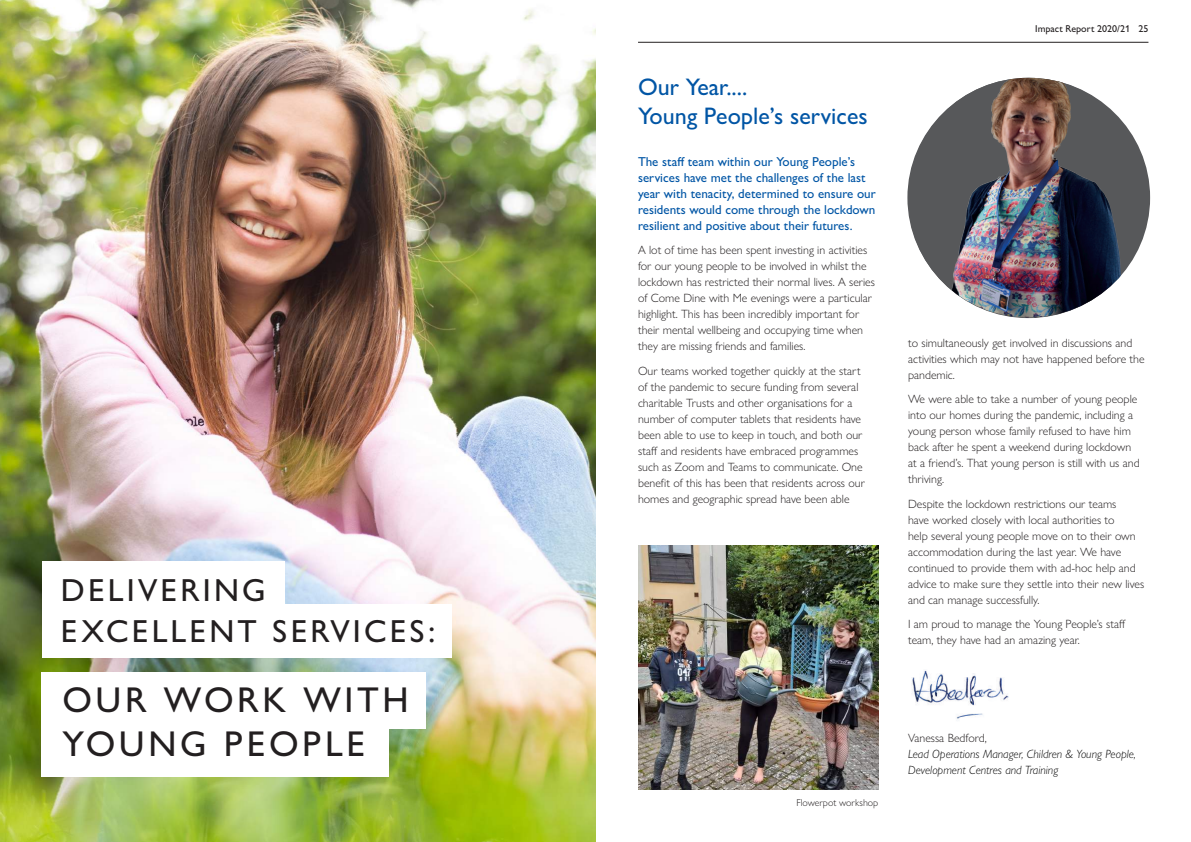
<style>
.page{position:relative;width:1191px;height:842px;background:#fff}
.page>*{position:absolute;margin:0;border:0;box-sizing:border-box;transform-origin:0 0}
.t1{font:500 36px/43.2px "Gill Sans Nova";letter-spacing:.1em;color:#231f20}
.t2{font:500 32px/40.9px "Gill Sans Nova";letter-spacing:.1em;color:#231f20}
.t3{font:500 24px/28.8px "Gill Sans Nova";color:#0155a5}
.t4{font:500 13px/16px "Gill Sans Nova";color:#0155a5}
.t5{font:300 12px/16px "Gill Sans Nova";color:#231f20}
.t6{font:italic 300 12px/16px "Gill Sans Nova";color:#000}
.t7{font:500 10px "Gill Sans Nova";color:#231f20}
.t8{font:300 10px "Gill Sans Nova";color:#231f20}
</style>
<div class="page">
<img style="left:0;top:0;width:595px;height:842px">
<hr style="left:638px;top:42px;width:510px;height:1px;background:#231f20">
<div style="left:907px;top:78px;width:243px;height:239px;background:#231f20;opacity:.75"></div>
<div style="left:42px;top:673px;width:384px;height:56px;background:#fff"></div>
<div style="left:42px;top:729px;width:347px;height:47px;background:#fff"></div>
<img style="left:638px;top:546px;width:240px;height:243px">
<img style="left:912px;top:670px;width:97px;height:49px">
<div style="left:43px;top:561px;width:242px;height:63px;background:#fff"></div>
<div style="left:43px;top:605px;width:408px;height:53px;background:#fff"></div>
<h2 class="t2" style="left:61px;top:569px;width:376px">DELIVERING<br>EXCELLENT SERVICES:</h2>
<h1 class="t1" style="left:62px;top:678px;width:348px">OUR WORK WITH<br>YOUNG PEOPLE</h1>
<h3 class="t3" style="left:638px;top:73px;width:231px">Our Year....<br>Young People’s services</h3>
<p class="t4" style="left:638px;top:153px;width:239px">The staff team within our Young People’s services have met the challenges of the last year with tenacity, determined to ensure our residents would come through the lockdown resilient and positive about their futures.</p>
<p class="t5" style="left:638px;top:242px;width:238px">A lot of time has been spent investing in activities for our young people to be involved in whilst the lockdown has restricted their normal lives. A series of Come Dine with Me evenings were a particular highlight. This has been incredibly important for their mental wellbeing and occupying time when they are missing friends and families.</p>
<p class="t5" style="left:638px;top:362px;width:228px">Our teams worked together quickly at the start of the pandemic to secure funding from several charitable Trusts and other organisations for a number of computer tablets that residents have been able to use to keep in touch, and both our staff and residents have embraced programmes such as Zoom and Teams to communicate. One benefit of this has been that residents across our homes and geographic spread have been able</p>
<p class="t7" style="left:1035px;top:22px;width:115px">Impact Report 2020/21 25</p>
<p class="t5" style="left:908px;top:335px;width:238px">to simultaneously get involved in discussions and activities which may not have happened before the pandemic.</p>
<p class="t5" style="left:908px;top:391px;width:233px">We were able to take a number of young people into our homes during the pandemic, including a young person whose family refused to have him back after he spent a weekend during lockdown at a friend’s. That young person is still with us and thriving.</p>
<p class="t5" style="left:908px;top:496px;width:238px">Despite the lockdown restrictions our teams<br>have worked closely with local authorities to<br>help several young people move on to their own accommodation during the last year. We have continued to provide them with ad-hoc help and advice to make sure they settle into their new lives and can manage successfully.</p>
<p class="t5" style="left:908px;top:616px;width:219px">I am proud to manage the Young People’s staff team, they have had an amazing year.</p>
<p class="t8" style="left:796px;top:796px;width:83px">Flowerpot workshop</p>
<p class="t5" style="left:908px;top:730px;width:80px">Vanessa Bedford,</p>
<p class="t6" style="left:908px;top:746px;width:229px">Lead Operations Manager, Children &amp; Young People,<br>Development Centres and Training</p>
</div>
